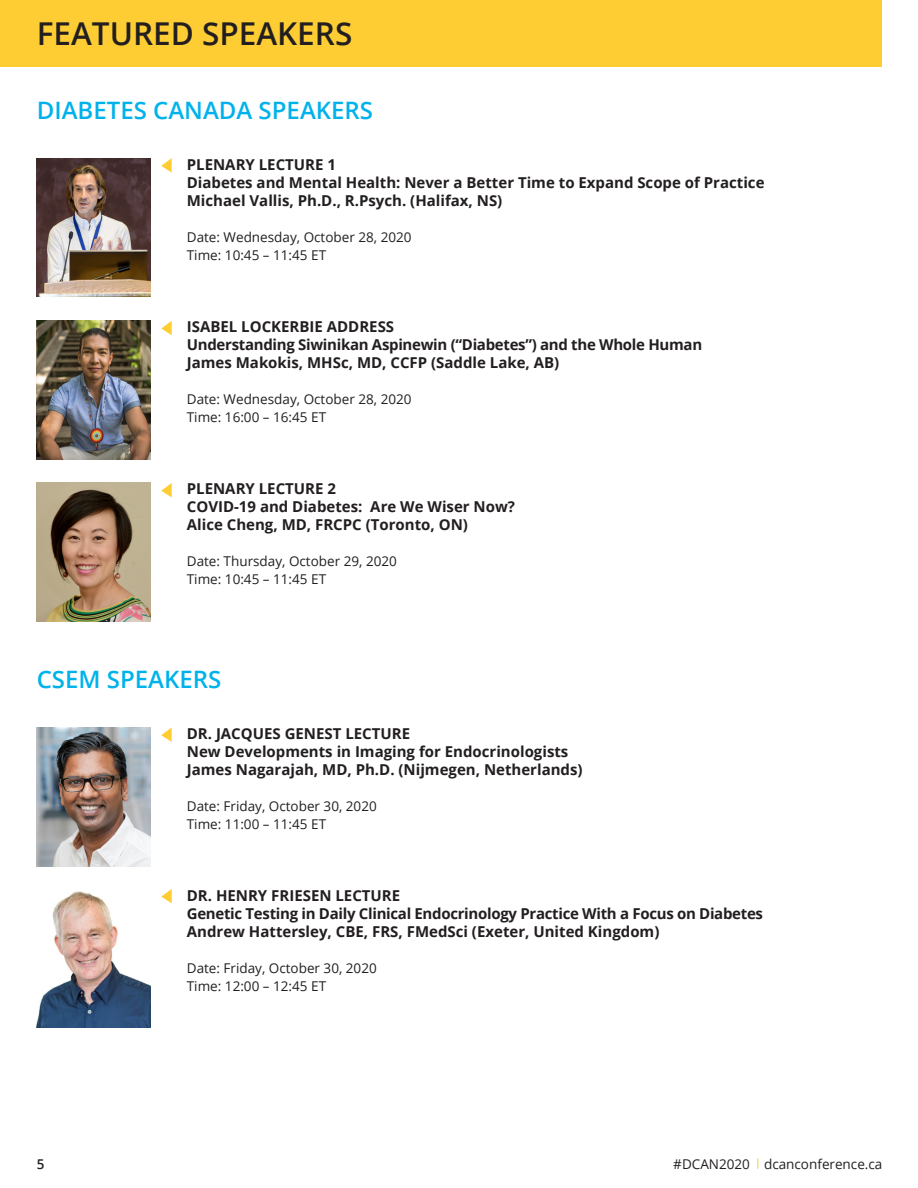
<style>
.page{position:relative;width:918px;height:1188px;background:#fff}
.page>*{position:absolute;margin:0;border:0;box-sizing:border-box;transform-origin:0 0}
.t1{font:600 31.5px "Open Sans";color:#231f20}
.t2{font:600 24px "Open Sans";color:#00b2eb}
.Speaker_Names{font:700 15px "Open Sans";color:#231f20}
.Speaker_Names-2{font:700 15px "Open Sans";letter-spacing:-.02em;color:#231f20}
.Speaker_Names-3{font:13.5px "Open Sans";color:#231f20}
.t3{font:600 13.5px "Open Sans";color:#231f20}
</style>
<div class="page">
<div style="left:0;top:0;width:881px;height:67px;background:#fecd33"></div>
<img style="left:37px;top:158px;width:113px;height:139px">
<img style="left:37px;top:321px;width:113px;height:139px">
<img style="left:37px;top:483px;width:113px;height:139px">
<img style="left:37px;top:727px;width:113px;height:139px">
<img style="left:37px;top:891px;width:113px;height:137px">
<svg style="left:161px;top:158px;width:11px;height:15px"></svg>
<svg style="left:161px;top:321px;width:11px;height:14px"></svg>
<svg style="left:161px;top:483px;width:11px;height:14px"></svg>
<svg style="left:161px;top:727px;width:11px;height:15px"></svg>
<svg style="left:161px;top:889px;width:11px;height:14px"></svg>
<p class="t1" style="left:37px;top:12px;width:317px">FEATURED SPEAKERS</p>
<p class="t2" style="left:37px;top:94px;width:338px">DIABETES CANADA SPEAKERS</p>
<p class="Speaker_Names" style="left:187px;top:154px;width:151px">PLENARY LECTURE 1</p>
<p class="Speaker_Names" style="left:187px;top:172px;width:579px">Diabetes and Mental Health: Never a Better Time to Expand Scope of Practice</p>
<p class="Speaker_Names" style="left:187px;top:190px;width:317px">Michael Vallis, Ph.D., R.Psych. (Halifax, NS)</p>
<p class="Speaker_Names-3" style="left:187px;top:227px;width:226px">Date: Wednesday, October 28, 2020</p>
<p class="Speaker_Names-3" style="left:187px;top:245px;width:141px">Time: 10:45 – 11:45 ET</p>
<p class="Speaker_Names" style="left:187px;top:316px;width:209px">ISABEL LOCKERBIE ADDRESS</p>
<p class="Speaker_Names-2" style="left:187px;top:334px;width:517px">Understanding Siwinikan Aspinewin (“Diabetes”) and the Whole Human</p>
<p class="Speaker_Names" style="left:187px;top:352px;width:374px">James Makokis, MHSc, MD, CCFP (Saddle Lake, AB)</p>
<p class="Speaker_Names-3" style="left:187px;top:389px;width:226px">Date: Wednesday, October 28, 2020</p>
<p class="Speaker_Names-3" style="left:187px;top:407px;width:141px">Time: 16:00 – 16:45 ET</p>
<p class="Speaker_Names" style="left:187px;top:478px;width:151px">PLENARY LECTURE 2</p>
<p class="Speaker_Names" style="left:187px;top:496px;width:330px">COVID-19 and Diabetes: Are We Wiser Now?</p>
<p class="Speaker_Names" style="left:187px;top:514px;width:283px">Alice Cheng, MD, FRCPC (Toronto, ON)</p>
<p class="Speaker_Names-3" style="left:187px;top:551px;width:212px">Date: Thursday, October 29, 2020</p>
<p class="Speaker_Names-3" style="left:187px;top:569px;width:141px">Time: 10:45 – 11:45 ET</p>
<p class="t2" style="left:37px;top:663px;width:186px">CSEM SPEAKERS</p>
<p class="Speaker_Names" style="left:187px;top:723px;width:225px">DR. JACQUES GENEST LECTURE</p>
<p class="Speaker_Names" style="left:187px;top:741px;width:383px">New Developments in Imaging for Endocrinologists</p>
<p class="Speaker_Names" style="left:187px;top:759px;width:397px">James Nagarajah, MD, Ph.D. (Nijmegen, Netherlands)</p>
<p class="Speaker_Names-3" style="left:187px;top:797px;width:191px">Date: Friday, October 30, 2020</p>
<p class="Speaker_Names-3" style="left:187px;top:815px;width:141px">Time: 11:00 – 11:45 ET</p>
<p class="Speaker_Names" style="left:187px;top:885px;width:215px">DR. HENRY FRIESEN LECTURE</p>
<p class="Speaker_Names-2" style="left:187px;top:903px;width:578px">Genetic Testing in Daily Clinical Endocrinology Practice With a Focus on Diabetes</p>
<p class="Speaker_Names" style="left:187px;top:921px;width:474px">Andrew Hattersley, CBE, FRS, FMedSci (Exeter, United Kingdom)</p>
<p class="Speaker_Names-3" style="left:187px;top:959px;width:191px">Date: Friday, October 30, 2020</p>
<p class="Speaker_Names-3" style="left:187px;top:977px;width:141px">Time: 12:00 – 12:45 ET</p>
<p class="t3" style="left:37px;top:1155px;width:9px">5</p>
<p class="Speaker_Names-3" style="left:673px;top:1155px;width:211px">#DCAN2020 dcanconference.ca</p>
</div>
